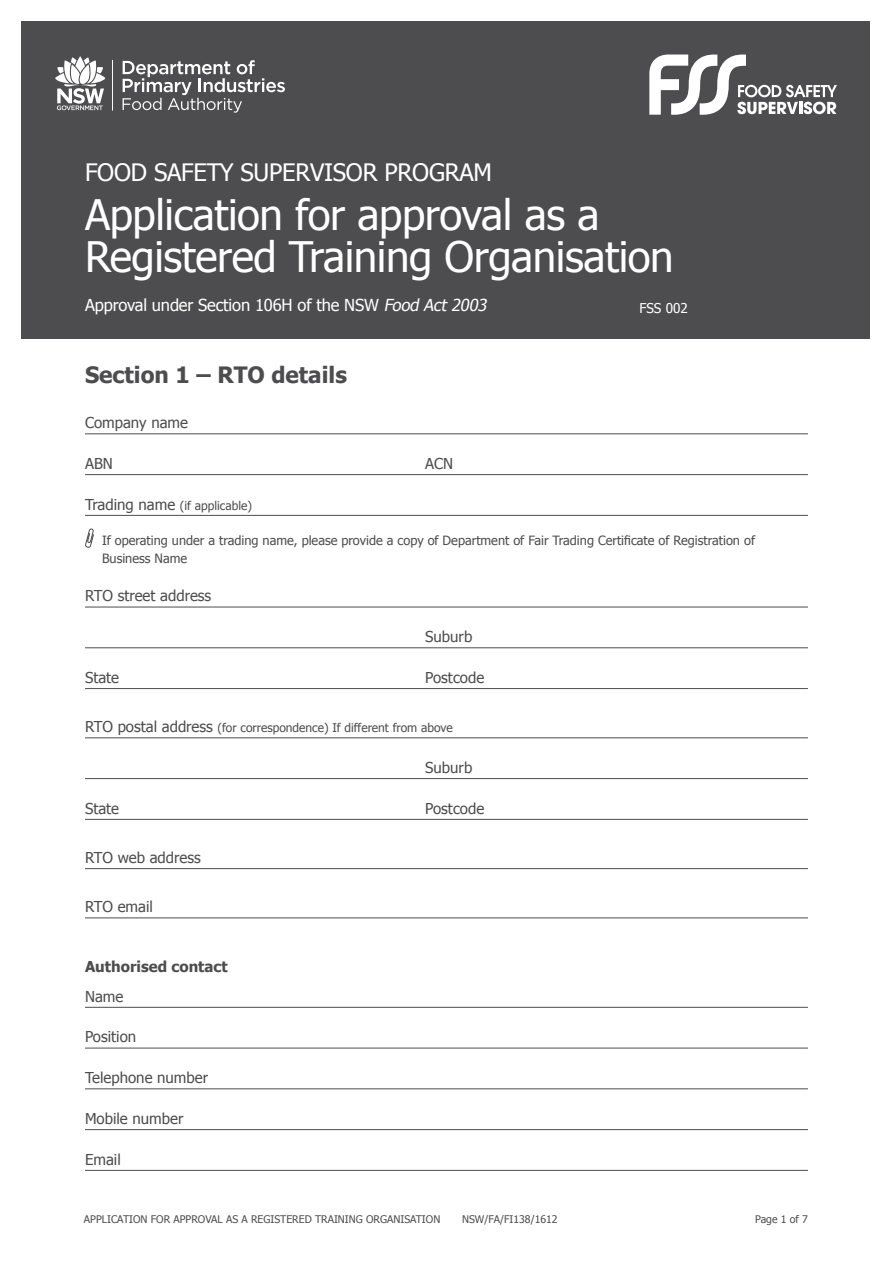
<style>
.page{position:relative;width:893px;height:1263px;background:#fff}
.page>*{position:absolute;margin:0;border:0;box-sizing:border-box;transform-origin:0 0}
.t1{font:42px/42px "Tahoma";letter-spacing:-.01em;color:#fff}
.t2{font:24px "Tahoma";letter-spacing:-.01em;color:#fff}
.t3{font:700 22.5px "Tahoma";color:#4d4d4f}
.t4{font:16.5px "Tahoma";letter-spacing:-.01em;color:#fff}
.t5{font:15px "Tahoma";color:#4d4d4f}
.t6{font:700 15px "Tahoma";color:#4d4d4f}
.t7{font:13.5px "Tahoma";color:#fff}
.t8{font:12.75px/18px "Tahoma";color:#4d4d4f}
.t9{font:12px "Tahoma";color:#4d4d4f}
.t10{font:10.5px "Tahoma";color:#4d4d4f}
.s1{font-style:italic}
.s2{font-size:15px}
</style>
<div class="page">
<div style="left:21px;top:21px;width:849px;height:318px;background:#4d4d4f"></div>
<svg style="left:649px;top:55px;width:188px;height:60px"></svg>
<hr style="left:85px;top:433px;width:723px;height:1px;background:#4d4d4f">
<hr style="left:85px;top:474px;width:723px;height:1px;background:#4d4d4f">
<hr style="left:85px;top:515px;width:723px;height:1px;background:#4d4d4f">
<hr style="left:85px;top:607px;width:723px;height:1px;background:#4d4d4f">
<hr style="left:85px;top:647px;width:723px;height:1px;background:#4d4d4f">
<hr style="left:85px;top:688px;width:723px;height:1px;background:#4d4d4f">
<hr style="left:85px;top:737px;width:723px;height:1px;background:#4d4d4f">
<hr style="left:85px;top:778px;width:723px;height:1px;background:#4d4d4f">
<hr style="left:85px;top:819px;width:723px;height:1px;background:#4d4d4f">
<hr style="left:85px;top:868px;width:723px;height:1px;background:#4d4d4f">
<hr style="left:85px;top:917px;width:723px;height:1px;background:#4d4d4f">
<hr style="left:85px;top:1007px;width:723px;height:1px;background:#4d4d4f">
<hr style="left:85px;top:1048px;width:723px;height:1px;background:#4d4d4f">
<hr style="left:85px;top:1088px;width:723px;height:1px;background:#4d4d4f">
<hr style="left:85px;top:1129px;width:723px;height:1px;background:#4d4d4f">
<hr style="left:85px;top:1170px;width:723px;height:1px;background:#4d4d4f">
<svg style="left:85px;top:528px;width:9px;height:20px"></svg>
<svg style="left:55px;top:56px;width:50px;height:54px"></svg>
<hr style="left:112px;top:60px;width:1px;height:51px;background:#fff">
<svg style="left:123px;top:60px;width:162px;height:53px"></svg>
<h2 class="t2" style="left:85px;top:156px;width:30px">Food</h2>
<h2 class="t2" style="left:154px;top:156px;width:185px">Safety Supervisor</h2>
<h2 class="t2" style="left:385px;top:156px;width:16px">Pro</h2>
<h2 class="t2" style="left:429px;top:156px;width:65px">gram</h2>
<h1 class="t1" style="left:85px;top:196px;width:590px">Application for approval as a<br>Registered Training Organisation</h1>
<p class="t4" style="left:85px;top:294px;width:407px">Approval under Section 106H of the NSW <span class="s1">Food Act2003</span></p>
<p class="t7" style="left:639px;top:299px;width:50px">FSS 002</p>
<h3 class="t3" style="left:85px;top:359px;width:263px">Section 1 – RTO details</h3>
<p class="t5" style="left:85px;top:413px;width:105px">Company name</p>
<p class="t5" style="left:85px;top:453px;width:29px">ABN</p>
<p class="t5" style="left:425px;top:453px;width:30px">ACN</p>
<p class="t9" style="left:85px;top:497px;width:168px"><span class="s2">Trading name</span> (if applicable)</p>
<p class="t8" style="left:102px;top:532px;width:654px">If operating under a trading name, please provide a copy of Department of Fair Trading Certificate of Registration of<br>Business Name</p>
<p class="t5" style="left:85px;top:586px;width:128px">RTO street address</p>
<p class="t5" style="left:425px;top:627px;width:49px">Suburb</p>
<p class="t5" style="left:85px;top:667px;width:36px">State</p>
<p class="t5" style="left:425px;top:667px;width:61px">Postcode</p>
<p class="t9" style="left:85px;top:720px;width:369px"><span class="s2">RTO postal address</span> (for correspondence) If different from above</p>
<p class="t5" style="left:425px;top:757px;width:49px">Suburb</p>
<p class="t5" style="left:85px;top:798px;width:36px">State</p>
<p class="t5" style="left:425px;top:798px;width:61px">Postcode</p>
<p class="t5" style="left:85px;top:847px;width:117px">RTO web address</p>
<p class="t5" style="left:85px;top:897px;width:69px">RTO email</p>
<p class="t6" style="left:85px;top:955px;width:144px">Authorised contact</p>
<p class="t5" style="left:85px;top:986px;width:40px">Name</p>
<p class="t5" style="left:85px;top:1027px;width:53px">Position</p>
<p class="t5" style="left:85px;top:1068px;width:125px">Telephone number</p>
<p class="t5" style="left:85px;top:1108px;width:100px">Mobile number</p>
<p class="t5" style="left:85px;top:1149px;width:37px">Email</p>
<p class="t10" style="left:84px;top:1212px;width:369px">Application for approval as a registered training organisation NS</p>
<p class="t10" style="left:475px;top:1212px;width:84px">W/FA/FI 138/1612</p>
<p class="t10" style="left:755px;top:1212px;width:54px">Page 1 of 7</p>
</div>
